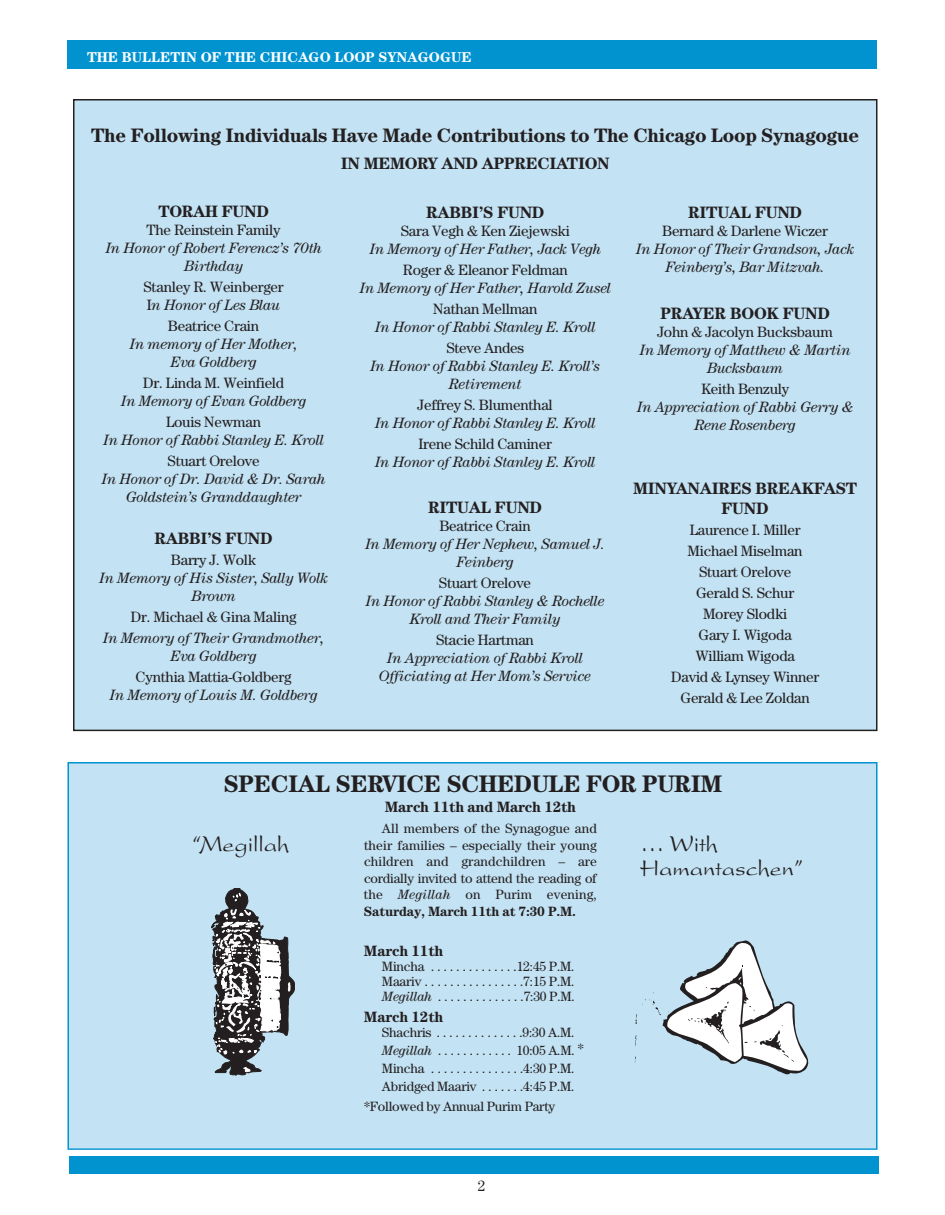
<style>
.page{position:relative;width:945px;height:1215px;background:#fff}
.page>*{position:absolute;margin:0;border:0;box-sizing:border-box;transform-origin:0 0}
.t1{font:700 24px "Century";letter-spacing:-.015em;color:#231f20}
.t2{font:24px/24px "Present";color:#231f20}
.t3{font:700 19.5px "Century";letter-spacing:-.015em;color:#231f20}
.t4{font:700 16.5px/19.5px "Century";letter-spacing:-.015em;color:#231f20;text-align:center}
.t5{font:italic 15px/18px "Century";letter-spacing:-.015em;color:#231f20;text-align:center}
.t6{font:15px/21px "Century";letter-spacing:-.015em;color:#231f20}
.t7{font:700 15px "Century";letter-spacing:-.015em;color:#231f20}
.t8{font:700 14.25px "Century";color:#fff}
.t9{font:13.5px/16.5px "Century";letter-spacing:-.015em;color:#231f20;text-align:justify}
.s1{font-style:italic}
.s2{font-weight:700}
</style>
<div class="page">
<div style="left:74px;top:100px;width:803px;height:630px;background:#c3e2f3"></div>
<div style="left:68px;top:40px;width:810px;height:29px;background:#0093d0"></div>
<div style="left:69px;top:1156px;width:810px;height:18px;background:#0093d0"></div>
<div style="left:69px;top:764px;width:807px;height:384px;background:#c3e2f3"></div>
<div style="left:68px;top:762px;width:810px;height:388px;border:2px solid #0093d0"></div>
<svg style="left:634px;top:940px;width:174px;height:134px"></svg>
<svg style="left:211px;top:888px;width:84px;height:187px"></svg>
<p class="t8" style="left:87px;top:52px;width:386px">THE BULLETIN OF THE CHICAGO LOOP SYNAGOGUE</p>
<h2 class="t3" style="left:91px;top:128px;width:770px">The Following Individuals Have Made Contributions to The Chicago Loop Synagogue</h2>
<p class="t4" style="left:341px;top:155px;width:271px">IN MEMORY AND APPRECIATION</p>
<p class="t4" style="left:158px;top:203px;width:112px">TORAH FUND</p>
<p class="t6" style="left:147px;top:221px;width:136px">The Reinstein Family</p>
<p class="t5" style="left:105px;top:240px;width:218px">In Honor of Robert Ferencz’s 70th<br>Birthday</p>
<p class="t6" style="left:144px;top:280px;width:142px;line-height:18px">Stanley R. Weinberger<br>I<span class="s1">n Honor of Les Blau</span></p>
<p class="t6" style="left:168px;top:317px;width:93px">Beatrice Crain</p>
<p class="t5" style="left:129px;top:336px;width:170px">In memory of Her Mother,<br>Eva Goldberg</p>
<p class="t6" style="left:143px;top:374px;width:143px">Dr. Linda M. Weinfield</p>
<p class="t5" style="left:121px;top:393px;width:187px">In Memory of Evan Goldberg</p>
<p class="t6" style="left:166px;top:413px;width:97px">Louis Newman</p>
<p class="t5" style="left:103px;top:432px;width:222px">In Honor of Rabbi Stanley E. Kroll</p>
<p class="t6" style="left:168px;top:452px;width:94px">Stuart Orelove</p>
<p class="t5" style="left:102px;top:471px;width:225px">In Honor of Dr. David &amp; Dr. Sarah<br>Goldstein’s Granddaughter</p>
<p class="t4" style="left:155px;top:530px;width:120px">RABBI’S FUND</p>
<p class="t6" style="left:171px;top:551px;width:87px">Barry J. Wolk</p>
<p class="t5" style="left:99px;top:570px;width:230px">In Memory of His Sister, Sally Wolk<br>Brown</p>
<p class="t6" style="left:131px;top:608px;width:168px">Dr. Michael &amp; Gina Maling</p>
<p class="t5" style="left:103px;top:630px;width:223px">In Memory of Their Grandmother,<br>Eva Goldberg</p>
<p class="t6" style="left:136px;top:668px;width:157px">Cynthia Mattia-Goldberg</p>
<p class="t5" style="left:110px;top:687px;width:209px">In Memory of Louis M. Goldberg</p>
<p class="t4" style="left:426px;top:204px;width:120px">RABBI’S FUND</p>
<p class="t6" style="left:401px;top:222px;width:170px">Sara Vegh &amp; Ken Ziejewski</p>
<p class="t5" style="left:369px;top:241px;width:233px">In Memory of Her Father, Jack Vegh</p>
<p class="t6" style="left:403px;top:261px;width:166px">Roger &amp; Eleanor Feldman</p>
<p class="t5" style="left:359px;top:280px;width:253px">In Memory of Her Father, Harold Zusel</p>
<p class="t6" style="left:433px;top:300px;width:106px">Nathan Mellman</p>
<p class="t5" style="left:375px;top:319px;width:222px">In Honor of Rabbi Stanley E. Kroll</p>
<p class="t6" style="left:446px;top:339px;width:79px">Steve Andes</p>
<p class="t5" style="left:370px;top:358px;width:232px">In Honor of Rabbi Stanley E. Kroll’s<br>Retirement</p>
<p class="t6" style="left:418px;top:396px;width:137px">Jeffrey S. Blumenthal</p>
<p class="t5" style="left:375px;top:415px;width:222px">In Honor of Rabbi Stanley E. Kroll</p>
<p class="t6" style="left:419px;top:435px;width:135px">Irene Schild Caminer</p>
<p class="t5" style="left:375px;top:454px;width:222px">In Honor of Rabbi Stanley E. Kroll</p>
<p class="t4" style="left:428px;top:499px;width:115px">RITUAL FUND</p>
<p class="t6" style="left:439px;top:516px;width:93px">Beatrice Crain</p>
<p class="t5" style="left:365px;top:536px;width:241px">In Memory of Her Nephew, Samuel J.<br>Feinberg</p>
<p class="t6" style="left:439px;top:573px;width:94px">Stuart Orelove</p>
<p class="t5" style="left:365px;top:593px;width:241px">In Honor of Rabbi Stanley &amp; Rochelle<br>Kroll and Their Family</p>
<p class="t6" style="left:436px;top:630px;width:99px">Stacie Hartman</p>
<p class="t5" style="left:379px;top:650px;width:214px">In Appreciation of Rabbi Kroll<br>Officiating at Her Mom’s Service</p>
<p class="t4" style="left:688px;top:204px;width:115px">RITUAL FUND</p>
<p class="t6" style="left:662px;top:222px;width:167px">Bernard &amp; Darlene Wiczer</p>
<p class="t5" style="left:636px;top:242px;width:220px">In Honor of Their Grandson, Jack<br>Feinberg’s, Bar Mitzvah.</p>
<p class="t4" style="left:660px;top:305px;width:171px">PRAYER BOOK FUND</p>
<p class="t6" style="left:657px;top:322px;width:177px">John &amp; Jacolyn Bucksbaum</p>
<p class="t5" style="left:640px;top:342px;width:213px">In Memory of Matthew &amp; Martin<br>Bucksbaum</p>
<p class="t6" style="left:701px;top:379px;width:90px">Keith Benzuly</p>
<p class="t5" style="left:637px;top:399px;width:218px">In Appreciation of Rabbi Gerry &amp;<br>Rene Rosenberg</p>
<p class="t4" style="left:633px;top:480px;width:226px">MINYANAIRES BREAKFAST<br>FUND</p>
<p class="t6" style="left:671px;top:520px;width:150px;text-align:center">Laurence I. Miller<br>Michael Miselman<br>Stuart Orelove<br>Gerald S. Schur<br>Morey Slodki<br>Gary I. Wigoda<br>William Wigoda<br>David &amp; Lynsey Winner<br>Gerald &amp; Lee Zoldan</p>
<h1 class="t1" style="left:224px;top:775px;width:500px">SPECIAL SERVICE SCHEDULE FOR PURIM</h1>
<p class="t7" style="left:385px;top:802px;width:193px">March 11th and March 12th</p>
<p class="t9" style="left:364px;top:822px;width:235px;text-indent:18px">All members of the Synagogue and their families – especially their young children and grandchildren – are cordially invited to attend the reading of the <span class="s1">Megillah</span> on Purim evening, <span class="s2">Saturday, March 11th at 7:30 P.M.</span></p>
<p class="t7" style="left:364px;top:946px;width:81px">March 11th</p>
<p class="t9" style="left:382px;top:960px;width:194px;line-height:15px">Mincha . . . . . . . . . . . . . .12:45 P.M.<br>Maariv . . . . . . . . . . . . . . . .7:15 P.M.<br><span class="s1">Megillah</span> . . . . . . . . . . . . . .7:30 P.M.</p>
<p class="t7" style="left:364px;top:1012px;width:81px">March 12th</p>
<p class="t9" style="left:382px;top:1025px;width:194px;line-height:18px">Shachris . . . . . . . . . . . . . .9:30 A.M.<br><span class="s1">Megillah</span> . . . . . . . . . . . . 10:05 A.M.<br>Mincha . . . . . . . . . . . . . . .4:30 P.M.<br>Abridged Maariv . . . . . . .4:45 P.M.</p>
<p class="t9" style="left:364px;top:1099px;width:193px">*Followed by Annual Purim Party</p>
<h1 class="t2" style="left:192px;top:835px;width:99px">“Megillah</h1>
<h1 class="t2" style="left:640px;top:835px;width:163px">… With<br>Hamantaschen”</h1>
<p class="t9" style="left:578px;top:1041px;width:7px">*</p>
<p class="t6" style="left:478px;top:1177px;width:9px">2</p>
</div>
